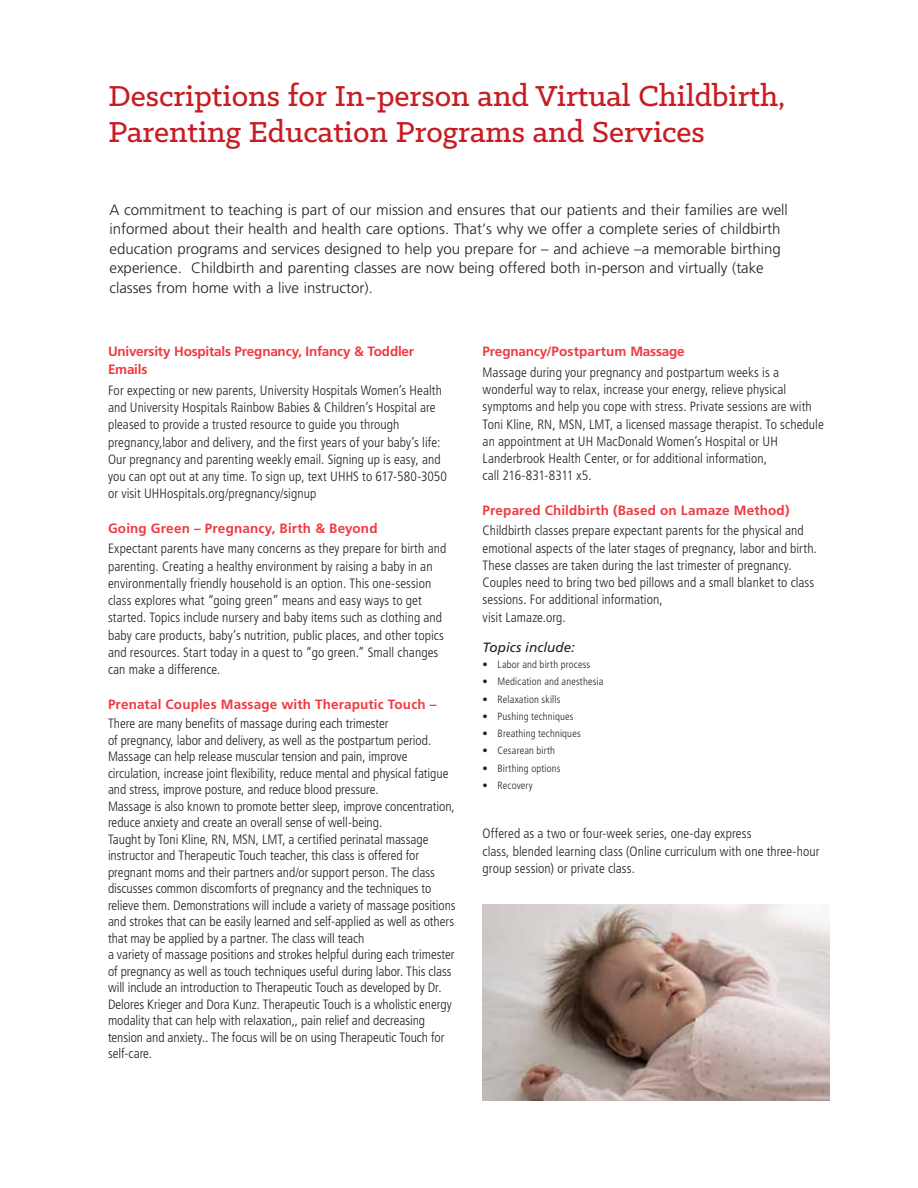
<style>
.page{position:relative;width:918px;height:1188px;background:#fff}
.page>*{position:absolute;margin:0;border:0;box-sizing:border-box;transform-origin:0 0}
.t1{font:500 32.7px/36.3px "Klinic Slab";color:#c61d23}
.t2{font:300 15px/19.5px "Frutiger LT Std";color:#231f20}
.t3{font:300 condensed 13.5px/17.2px "Frutiger LT Std";letter-spacing:.005em;color:#231f20}
.t4{font:700 13.5px "Frutiger LT Std";letter-spacing:.01em;color:#ef3a42}
.t5{font:700 13.5px/18px "Frutiger LT Std";letter-spacing:-.015em;color:#ef3a42}
.t6{font:700 13.5px "Frutiger LT Std";letter-spacing:-.01em;color:#ef3a42}
.t7{font:italic 13.5px "Frutiger LT Std";letter-spacing:.005em;color:#231f20}
.t8{font:300 condensed 10.5px "Frutiger LT Std";letter-spacing:.015em;color:#231f20}
</style>
<div class="page">
<img style="left:483px;top:904px;width:346px;height:196px">
<h1 class="t1" style="left:108px;top:76px;width:679px">Descriptions for In-person and Virtual Childbirth,<br>Parenting Education Programs and Services</h1>
<p class="t2" style="left:110px;top:200px;width:680px">A commitment to teaching is part of our mission and ensures that our patients and their families are well informed about their health and health care options. That’s why we offer a complete series of childbirth education programs and services designed to help you prepare for – and achieve –a memorable birthing experience. Childbirth and parenting classes are now being offered both in-person and virtually (take classes from home with a live instructor).</p>
<p class="t5" style="left:108px;top:343px;width:308px">University Hospitals Pregnancy, Infancy &amp; Toddler<br>Emails</p>
<p class="t3" style="left:108px;top:382px;width:341px">For expecting or new parents, University Hospitals Women’s Health and University Hospitals Rainbow Babies &amp; Children’s Hospital are pleased to provide a trusted resource to guide you through pregnancy,labor and delivery, and the first years of your baby’s life:<br>Our pregnancy and parenting weekly email. Signing up is easy, and you can opt out at any time. To sign up, text UHHS to 617-580-3050 or visit UHHospitals.org/pregnancy/signup</p>
<p class="t4" style="left:108px;top:520px;width:271px">Going Green – Pregnancy, Birth &amp; Beyond</p>
<p class="t3" style="left:108px;top:540px;width:340px">Expectant parents have many concerns as they prepare for birth and parenting. Creating a healthy environment by raising a baby in an environmentally friendly household is an option. This one-session class explores what “going green” means and easy ways to get started. Topics include nursery and baby items such as clothing and baby care products, baby’s nutrition, public places, and other topics and resources. Start today in a quest to “go green.” Small changes can make a difference.</p>
<p class="t4" style="left:108px;top:696px;width:330px">Prenatal Couples Massage with Theraputic Touch –</p>
<p class="t3" style="left:108px;top:716px;width:349px;line-height:16.5px">There are many benefits of massage during each trimester<br>of pregnancy, labor and delivery, as well as the postpartum period.<br>Massage can help release muscular tension and pain, improve circulation, increase joint flexibility, reduce mental and physical fatigue and stress, improve posture, and reduce blood pressure.<br>Massage is also known to promote better sleep, improve concentration, reduce anxiety and create an overall sense of well-being.<br>Taught by Toni Kline, RN, MSN, LMT, a certified perinatal massage instructor and Therapeutic Touch teacher, this class is offered for pregnant moms and their partners and/or support person. The class discusses common discomforts of pregnancy and the techniques to relieve them. Demonstrations will include a variety of massage positions and strokes that can be easily learned and self-applied as well as others that may be applied by a partner. The class will teach<br>a variety of massage positions and strokes helpful during each trimester of pregnancy as well as touch techniques useful during labor. This class will include an introduction to Therapeutic Touch as developed by Dr.<br>Delores Krieger and Dora Kunz. Therapeutic Touch is a wholistic energy modality that can help with relaxation,, pain relief and decreasing tension and anxiety.. The focus will be on using Therapeutic Touch for self-care.</p>
<p class="t6" style="left:483px;top:344px;width:204px">Pregnancy/Postpartum Massage</p>
<p class="t3" style="left:483px;top:364px;width:343px">Massage during your pregnancy and postpartum weeks is a wonderful way to relax, increase your energy, relieve physical symptoms and help you cope with stress. Private sessions are with Toni Kline, RN, MSN, LMT, a licensed massage therapist. To schedule an appointment at UH MacDonald Women’s Hospital or UH Landerbrook Health Center, or for additional information,<br>call 216-831-8311 x5.</p>
<p class="t4" style="left:483px;top:502px;width:308px">Prepared Childbirth (Based on Lamaze Method)</p>
<p class="t3" style="left:483px;top:522px;width:336px">Childbirth classes prepare expectant parents for the physical and emotional aspects of the later stages of pregnancy, labor and birth.<br>These classes are taken during the last trimester of pregnancy.<br>Couples need to bring two bed pillows and a small blanket to class sessions. For additional information,<br>visit Lamaze.org.</p>
<p class="t7" style="left:483px;top:640px;width:94px">Topics include:</p>
<p class="t8" style="left:483px;top:658px;width:109px">• Labor and birth process</p>
<p class="t8" style="left:483px;top:676px;width:122px">• Medication and anesthesia</p>
<p class="t8" style="left:483px;top:693px;width:79px">• Relaxation skills</p>
<p class="t8" style="left:483px;top:710px;width:92px">• Pushing techniques</p>
<p class="t8" style="left:483px;top:727px;width:100px">• Breathing techniques</p>
<p class="t8" style="left:483px;top:745px;width:74px">• Cesarean birth</p>
<p class="t8" style="left:483px;top:762px;width:79px">• Birthing options</p>
<p class="t8" style="left:483px;top:779px;width:52px">• Recovery</p>
<p class="t3" style="left:483px;top:825px;width:338px">Offered as a two or four-week series, one-day express<br>class, blended learning class (Online curriculum with one three-hour group session) or private class.</p>
</div>
